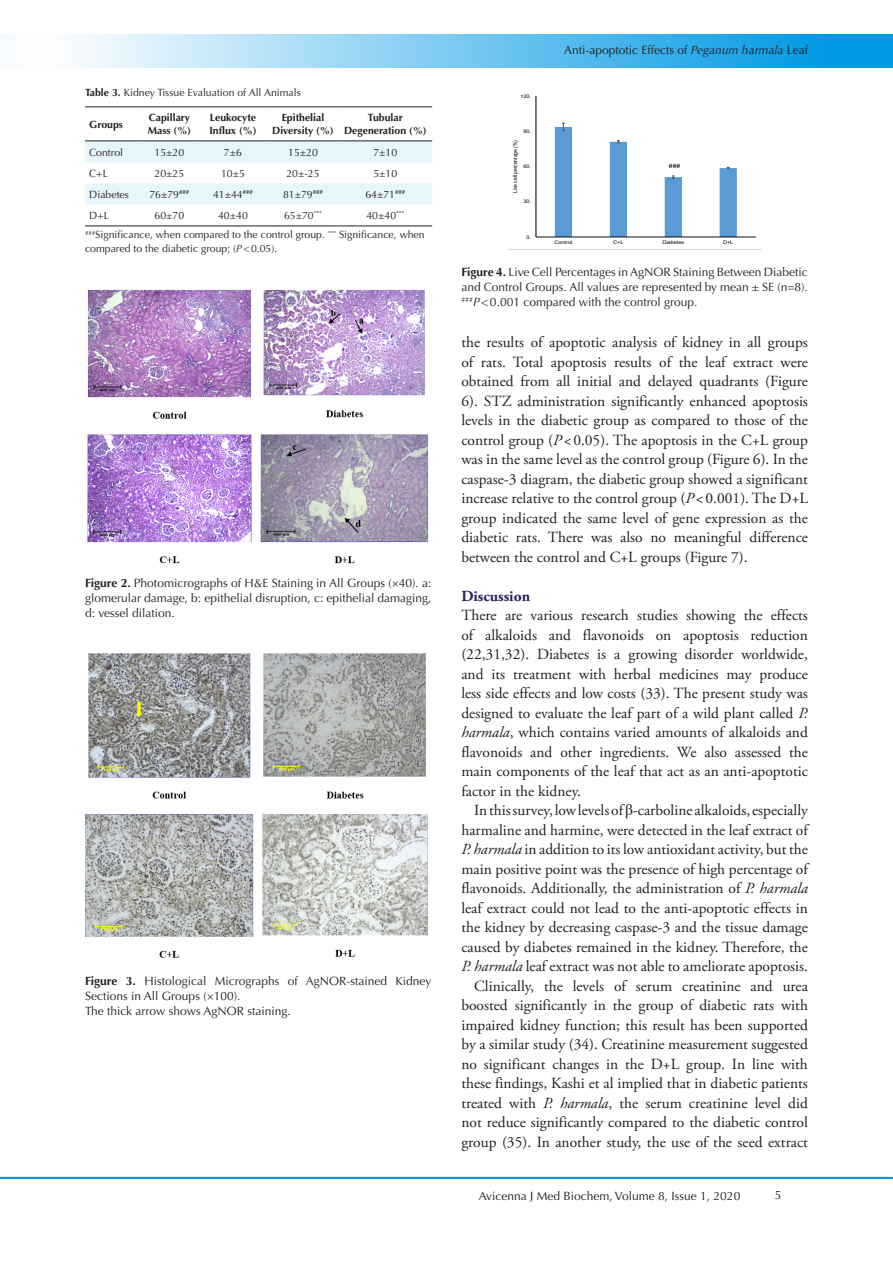
<style>
.page{position:relative;width:893px;height:1263px;background:#fff}
.page>*{position:absolute;margin:0;border:0;box-sizing:border-box;transform-origin:0 0}
.t1{font:15.45px/19.5px "Adobe Garamond Pro";color:#231f20;text-align:justify}
.t2{font:700 15.45px "Adobe Garamond Pro";color:#27235f}
.EndNote_Bibliography{font:12px/15px "Optima LT Std";color:#231f20;text-align:justify}
.t3{font:10.5px/13.5px "Optima LT Std";color:#231f20}
.t4{font:700 10.5px/13.5px "Optima LT Std";color:#231f20;text-align:center}
.t5{font:6.75px "Calibri";color:#000;scale:1.12 1}
.t6{font:5.55px "Arial";letter-spacing:-.005em;color:#000;scale:.89 1}
.t7{font:4.95px "Arial";letter-spacing:-.005em;color:#000;scale:1.12 1}
.s1{font-weight:700}
.s2{font-style:italic}
.s3{font-family:"Times New Roman"}
</style>
<div class="page">
<hr style="left:0;top:1177px;width:893px;height:2px;background:#0099e5">
<div style="left:0;top:35px;width:892px;height:33px;background:linear-gradient(to right,#fff,#0093e3)"></div>
<img style="left:87px;top:289px;width:342px;height:275px">
<img style="left:85px;top:653px;width:343px;height:305px">
<svg style="left:85px;top:141px;width:347px;height:64px"></svg>
<hr style="left:85px;top:106px;width:55px;height:1px;background:#231f20">
<hr style="left:140px;top:106px;width:58px;height:1px;background:#231f20">
<hr style="left:198px;top:106px;width:69px;height:1px;background:#231f20">
<hr style="left:267px;top:106px;width:72px;height:1px;background:#231f20">
<hr style="left:339px;top:106px;width:93px;height:1px;background:#231f20">
<hr style="left:85px;top:140px;width:55px;height:1px;background:#231f20">
<hr style="left:140px;top:140px;width:58px;height:1px;background:#231f20">
<hr style="left:198px;top:140px;width:69px;height:1px;background:#231f20">
<hr style="left:267px;top:140px;width:72px;height:1px;background:#231f20">
<hr style="left:339px;top:140px;width:93px;height:1px;background:#231f20">
<hr style="left:85px;top:226px;width:55px;height:1px;background:#231f20">
<hr style="left:140px;top:226px;width:58px;height:1px;background:#231f20">
<hr style="left:198px;top:226px;width:69px;height:1px;background:#231f20">
<hr style="left:267px;top:226px;width:72px;height:1px;background:#231f20">
<hr style="left:339px;top:226px;width:93px;height:1px;background:#231f20">
<svg style="left:508px;top:96px;width:253px;height:154px"></svg>
<p class="t3" style="left:85px;top:86px;width:217px"><span class="s1">Table 3.</span> Kidney Tissue Evaluation of All Animals</p>
<p class="t4" style="left:89px;top:118px;width:35px">Groups</p>
<p class="t4" style="left:149px;top:111px;width:43px">Capillary</p>
<p class="t4" style="left:148px;top:124px;width:45px">Mass (%)</p>
<p class="t4" style="left:209px;top:111px;width:49px;text-align:left">Leukocyte<br>Influx (%)</p>
<p class="t4" style="left:272px;top:111px;width:63px">Epithelial<br>Diversity (%)</p>
<p class="t4" style="left:344px;top:111px;width:84px">Tubular<br>Degeneration (%)</p>
<p class="t3" style="left:89px;top:145px;width:35px">Control</p>
<p class="t3" style="left:155px;top:145px;width:31px">15±20</p>
<p class="t3" style="left:224px;top:145px;width:20px">7±6</p>
<p class="t3" style="left:288px;top:145px;width:31px">15±20</p>
<p class="t3" style="left:373px;top:145px;width:25px">7±10</p>
<p class="t3" style="left:89px;top:166px;width:20px">C+L</p>
<p class="t3" style="left:155px;top:166px;width:31px">20±25</p>
<p class="t3" style="left:221px;top:166px;width:25px">10±5</p>
<p class="t3" style="left:286px;top:166px;width:35px">20±-25</p>
<p class="t3" style="left:373px;top:166px;width:25px">5±10</p>
<p class="t3" style="left:89px;top:188px;width:41px">Diabetes</p>
<p class="t3" style="left:149px;top:188px;width:41px">76±79<sup>###</sup></p>
<p class="t3" style="left:213px;top:188px;width:41px">41±44<sup>###</sup></p>
<p class="t3" style="left:283px;top:188px;width:41px">81±79<sup>###</sup></p>
<p class="t3" style="left:365px;top:188px;width:41px">64±71<sup>###</sup></p>
<p class="t3" style="left:89px;top:209px;width:21px">D+L</p>
<p class="t3" style="left:155px;top:209px;width:31px">60±70</p>
<p class="t3" style="left:218px;top:209px;width:31px">40±40</p>
<p class="t3" style="left:284px;top:209px;width:39px">65±70<sup>***</sup></p>
<p class="t3" style="left:366px;top:209px;width:39px">40±40<sup>***</sup></p>
<p class="t3" style="left:85px;top:228px;width:341px"><sup>###</sup>Significance, when compared to the control group. <sup>***</sup> Significance, when compared to the diabetic group; (<span class="s2">P</span>&lt;0.05).</p>
<p class="EndNote_Bibliography" style="left:85px;top:575px;width:348px"><span class="s1">Figure 2.</span> Photomicrographs of H&amp;E Staining in All Groups (×40). a: glomerular damage, b: epithelial disruption, c: epithelial damaging, d: vessel dilation.</p>
<p class="EndNote_Bibliography" style="left:85px;top:974px;width:348px"><span class="s1">Figure 3.</span> Histological Micrographs of AgNOR-stained Kidney<br>Sections in All Groups (×100).</p>
<p class="EndNote_Bibliography" style="left:85px;top:1004px;width:207px">The thick arrow shows AgNOR staining.</p>
<p class="t7" style="left:520px;top:92px;width:11px">120.</p>
<p class="t7" style="left:524px;top:128px;width:8px">90.</p>
<p class="t6" style="left:511px;top:193px;width:61px;rotate:-90deg">Live cell percentage (%)</p>
<p class="t7" style="left:524px;top:163px;width:8px">60.</p>
<p class="t7" style="left:524px;top:198px;width:8px">30.</p>
<p class="t7" style="left:527px;top:233px;width:6px">0.</p>
<p class="EndNote_Bibliography" style="left:564px;top:42px;width:246px">Anti-apoptotic Effects of <span class="s2">Peganum harmala</span> Leaf</p>
<p class="t5" style="left:669px;top:161px;width:12px">###</p>
<p class="t7" style="left:555px;top:239px;width:17px">Control</p>
<p class="t7" style="left:613px;top:239px;width:11px">C+L</p>
<p class="t7" style="left:662px;top:239px;width:21px">Diabetes</p>
<p class="t7" style="left:723px;top:239px;width:11px">D+L</p>
<p class="EndNote_Bibliography" style="left:461px;top:264px;width:348px"><span class="s1">Figure 4.</span> Live Cell Percentages in AgNOR Staining Between Diabetic and Control Groups. All values are represented by mean ± SE (n=8). <sup>###</sup><span class="s2">P</span>&lt;0.001 compared with the control group.</p>
<p class="t1" style="left:461px;top:333px;width:348px">the results of apoptotic analysis of kidney in all groups of rats. Total apoptosis results of the leaf extract were obtained from all initial and delayed quadrants (Figure 6). STZ administration significantly enhanced apoptosis levels in the diabetic group as compared to those of the control group (<span class="s2">P</span>&lt;0.05). The apoptosis in the C+L group was in the same level as the control group (Figure 6). In the caspase-3 diagram, the diabetic group showed a significant increase relative to the control group (<span class="s2">P</span>&lt;0.001). The D+L group indicated the same level of gene expression as the diabetic rats. There was also no meaningful difference between the control and C+L groups (Figure 7).</p>
<p class="t2" style="left:461px;top:587px;width:70px">Discussion</p>
<p class="t1" style="left:461px;top:606px;width:348px">There are various research studies showing the effects of alkaloids and flavonoids on apoptosis reduction (22,31,32). Diabetes is a growing disorder worldwide, and its treatment with herbal medicines may produce less side effects and low costs (33). The present study was designed to evaluate the leaf part of a wild plant called <span class="s2">P. harmala</span>, which contains varied amounts of alkaloids and flavonoids and other ingredients. We also assessed the main components of the leaf that act as an anti-apoptotic factor in the kidney.</p>
<p class="t1" style="left:461px;top:801px;width:348px;text-indent:13px">In this survey, low levels of <span class="s3">β</span>-carboline alkaloids, especially harmaline and harmine, were detected in the leaf extract of <span class="s2">P. harmala</span> in addition to its low antioxidant activity, but the main positive point was the presence of high percentage of flavonoids. Additionally, the administration of <span class="s2">P. harmala </span>leaf extract could not lead to the anti-apoptotic effects in the kidney by decreasing caspase-3 and the tissue damage caused by diabetes remained in the kidney. Therefore, the <span class="s2">P. harmala</span> leaf extract was not able to ameliorate apoptosis.</p>
<p class="t1" style="left:461px;top:977px;width:348px;text-indent:13px">Clinically, the levels of serum creatinine and urea boosted significantly in the group of diabetic rats with impaired kidney function; this result has been supported by a similar study (34). Creatinine measurement suggested no significant changes in the D+L group. In line with these findings, Kashi et al implied that in diabetic patients treated with <span class="s2">P. harmala</span>, the serum creatinine level did not reduce significantly compared to the diabetic control group (35). In another study, the use of the seed extract</p>
<p class="EndNote_Bibliography" style="left:479px;top:1189px;width:263px">Avicenna J Med Biochem, Volume 8, Issue 1, 2020</p>
<p class="EndNote_Bibliography" style="left:775px;top:1188px;width:8px">5</p>
</div>
